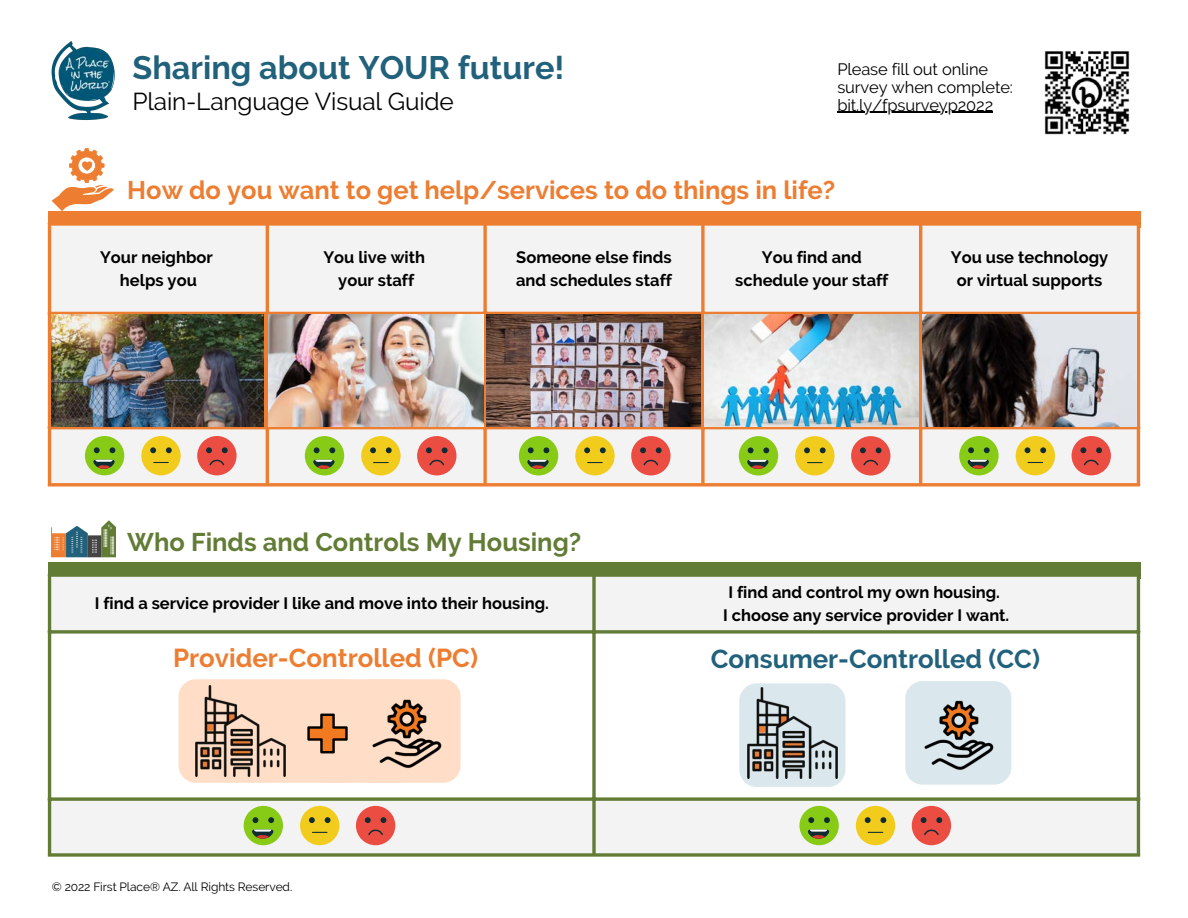
<style>
.page{position:relative;width:1188px;height:918px;background:#fff}
.page>*{position:absolute;margin:0;border:0;box-sizing:border-box;transform-origin:0 0}
.t1{font:700 32.4px "Raleway";color:#22617b}
.t2{font:700 25.8px "Raleway";color:#ed7d31}
.t3{font:700 25.8px "Raleway";color:#22617b}
.t4{font:700 25.5px "Raleway";color:#ed7d31}
.t5{font:700 25.5px "Raleway";color:#627c36}
.t6{font:24.45px "Raleway";letter-spacing:-.01em;color:#000}
.t7{font:700 16.5px/23px "Raleway";color:#000;text-align:center}
.t8{font:16.5px/18px "Raleway";letter-spacing:-.01em;color:#000}
.t9{font:12px "Raleway";letter-spacing:-.01em;color:#000}
</style>
<div class="page">
<div style="left:48px;top:211px;width:1092px;height:17px;background:#ed7d31"></div>
<div style="left:51px;top:226px;width:1086px;height:257px;background:#f3f3f3"></div>
<hr style="left:48px;top:226px;width:3px;height:257px;background:#ed7d31">
<hr style="left:266px;top:226px;width:3px;height:257px;background:#ed7d31">
<svg style="left:483px;top:226px;width:4px;height:257px"></svg>
<svg style="left:701px;top:226px;width:4px;height:257px"></svg>
<hr style="left:919px;top:226px;width:3px;height:257px;background:#ed7d31">
<hr style="left:1137px;top:226px;width:3px;height:257px;background:#ed7d31">
<svg style="left:51px;top:225px;width:1086px;height:1px"></svg>
<hr style="left:48px;top:312px;width:1092px;height:3px;background:#ed7d31">
<hr style="left:48px;top:426px;width:1092px;height:3px;background:#ed7d31">
<hr style="left:48px;top:483px;width:1092px;height:3px;background:#ed7d31">
<div style="left:197px;top:436px;width:40px;height:39px;background:#eb4d43;border-radius:50%"></div>
<svg style="left:206px;top:447px;width:6px;height:6px"></svg>
<svg style="left:222px;top:447px;width:6px;height:6px"></svg>
<svg style="left:210px;top:460px;width:14px;height:5px"></svg>
<div style="left:85px;top:436px;width:39px;height:39px;background:#88cb16;border-radius:50%"></div>
<svg style="left:94px;top:447px;width:6px;height:6px"></svg>
<svg style="left:110px;top:447px;width:5px;height:6px"></svg>
<svg style="left:93px;top:460px;width:22px;height:9px"></svg>
<div style="left:141px;top:436px;width:40px;height:39px;background:#f2cc1d;border-radius:50%"></div>
<svg style="left:150px;top:447px;width:6px;height:6px"></svg>
<svg style="left:166px;top:447px;width:6px;height:6px"></svg>
<svg style="left:154px;top:462px;width:14px;height:1px"></svg>
<img style="left:52px;top:315px;width:211px;height:111px">
<img style="left:268px;top:315px;width:215px;height:111px">
<img style="left:487px;top:315px;width:213px;height:111px">
<img style="left:704px;top:315px;width:214px;height:111px">
<img style="left:923px;top:315px;width:214px;height:111px">
<div style="left:417px;top:436px;width:39px;height:39px;background:#eb4d43;border-radius:50%"></div>
<svg style="left:426px;top:447px;width:6px;height:6px"></svg>
<svg style="left:442px;top:447px;width:6px;height:6px"></svg>
<svg style="left:429px;top:460px;width:15px;height:5px"></svg>
<div style="left:305px;top:436px;width:39px;height:39px;background:#88cb16;border-radius:50%"></div>
<svg style="left:314px;top:447px;width:6px;height:6px"></svg>
<svg style="left:329px;top:447px;width:6px;height:6px"></svg>
<svg style="left:313px;top:460px;width:22px;height:9px"></svg>
<div style="left:361px;top:436px;width:40px;height:39px;background:#f2cc1d;border-radius:50%"></div>
<svg style="left:370px;top:447px;width:6px;height:6px"></svg>
<svg style="left:386px;top:447px;width:6px;height:6px"></svg>
<svg style="left:374px;top:462px;width:14px;height:1px"></svg>
<div style="left:631px;top:436px;width:40px;height:39px;background:#eb4d43;border-radius:50%"></div>
<svg style="left:640px;top:447px;width:6px;height:6px"></svg>
<svg style="left:656px;top:447px;width:6px;height:6px"></svg>
<svg style="left:643px;top:460px;width:15px;height:5px"></svg>
<div style="left:519px;top:436px;width:39px;height:39px;background:#88cb16;border-radius:50%"></div>
<svg style="left:528px;top:447px;width:6px;height:6px"></svg>
<svg style="left:544px;top:447px;width:5px;height:6px"></svg>
<svg style="left:527px;top:460px;width:22px;height:9px"></svg>
<div style="left:575px;top:436px;width:40px;height:39px;background:#f2cc1d;border-radius:50%"></div>
<svg style="left:584px;top:447px;width:6px;height:6px"></svg>
<svg style="left:600px;top:447px;width:6px;height:6px"></svg>
<svg style="left:588px;top:462px;width:14px;height:1px"></svg>
<div style="left:851px;top:436px;width:39px;height:40px;background:#eb4d43;border-radius:50%"></div>
<svg style="left:860px;top:447px;width:6px;height:6px"></svg>
<svg style="left:876px;top:447px;width:6px;height:6px"></svg>
<svg style="left:863px;top:460px;width:15px;height:6px"></svg>
<div style="left:739px;top:436px;width:39px;height:40px;background:#88cb16;border-radius:50%"></div>
<svg style="left:748px;top:447px;width:6px;height:6px"></svg>
<svg style="left:763px;top:447px;width:6px;height:6px"></svg>
<svg style="left:747px;top:460px;width:22px;height:9px"></svg>
<div style="left:795px;top:436px;width:40px;height:40px;background:#f2cc1d;border-radius:50%"></div>
<svg style="left:804px;top:447px;width:6px;height:6px"></svg>
<svg style="left:820px;top:447px;width:6px;height:6px"></svg>
<svg style="left:808px;top:462px;width:14px;height:1px"></svg>
<div style="left:1072px;top:436px;width:39px;height:39px;background:#eb4d43;border-radius:50%"></div>
<svg style="left:1080px;top:447px;width:6px;height:6px"></svg>
<svg style="left:1096px;top:447px;width:6px;height:6px"></svg>
<svg style="left:1084px;top:460px;width:15px;height:5px"></svg>
<div style="left:959px;top:436px;width:40px;height:39px;background:#88cb16;border-radius:50%"></div>
<svg style="left:968px;top:447px;width:6px;height:6px"></svg>
<svg style="left:984px;top:447px;width:6px;height:6px"></svg>
<svg style="left:967px;top:460px;width:22px;height:9px"></svg>
<div style="left:1016px;top:436px;width:39px;height:39px;background:#f2cc1d;border-radius:50%"></div>
<svg style="left:1025px;top:447px;width:5px;height:6px"></svg>
<svg style="left:1040px;top:447px;width:6px;height:6px"></svg>
<svg style="left:1028px;top:462px;width:15px;height:1px"></svg>
<img style="left:52px;top:41px;width:63px;height:79px">
<svg style="left:52px;top:148px;width:62px;height:63px"></svg>
<img style="left:1044px;top:51px;width:86px;height:84px">
<hr style="left:837px;top:112px;width:156px;height:1px;background:#000">
<div style="left:48px;top:562px;width:1092px;height:17px;background:#627c36"></div>
<div style="left:51px;top:577px;width:1086px;height:276px;background:#f3f3f3"></div>
<svg style="left:51px;top:634px;width:1086px;height:163px"></svg>
<hr style="left:48px;top:577px;width:3px;height:276px;background:#627c36">
<svg style="left:592px;top:577px;width:4px;height:276px"></svg>
<hr style="left:1137px;top:577px;width:3px;height:276px;background:#627c36">
<svg style="left:51px;top:576px;width:1086px;height:1px"></svg>
<svg style="left:51px;top:630px;width:1086px;height:4px;background:#798f54"></svg>
<svg style="left:51px;top:797px;width:1086px;height:4px;background:#798f54"></svg>
<svg style="left:48px;top:853px;width:1092px;height:4px;background:#788f53"></svg>
<div style="left:739px;top:683px;width:106px;height:104px;background:#dae7ed;border-radius:17px"></div>
<div style="left:905px;top:681px;width:106px;height:104px;background:#dae7ed;border-radius:17px"></div>
<div style="left:356px;top:806px;width:39px;height:39px;background:#eb4d43;border-radius:50%"></div>
<svg style="left:365px;top:817px;width:6px;height:6px"></svg>
<svg style="left:381px;top:817px;width:5px;height:6px"></svg>
<svg style="left:368px;top:830px;width:15px;height:5px"></svg>
<div style="left:244px;top:806px;width:39px;height:39px;background:#88cb16;border-radius:50%"></div>
<svg style="left:253px;top:817px;width:5px;height:6px"></svg>
<svg style="left:268px;top:817px;width:6px;height:6px"></svg>
<svg style="left:252px;top:830px;width:22px;height:9px"></svg>
<div style="left:300px;top:806px;width:39px;height:39px;background:#f2cc1d;border-radius:50%"></div>
<svg style="left:309px;top:817px;width:6px;height:6px"></svg>
<svg style="left:325px;top:817px;width:6px;height:6px"></svg>
<svg style="left:312px;top:832px;width:15px;height:1px"></svg>
<div style="left:912px;top:806px;width:39px;height:39px;background:#eb4d43;border-radius:50%"></div>
<svg style="left:921px;top:817px;width:6px;height:6px"></svg>
<svg style="left:936px;top:817px;width:6px;height:6px"></svg>
<svg style="left:924px;top:830px;width:15px;height:5px"></svg>
<div style="left:799px;top:806px;width:40px;height:39px;background:#88cb16;border-radius:50%"></div>
<svg style="left:808px;top:817px;width:6px;height:6px"></svg>
<svg style="left:824px;top:817px;width:6px;height:6px"></svg>
<svg style="left:808px;top:830px;width:21px;height:9px"></svg>
<div style="left:856px;top:806px;width:39px;height:39px;background:#f2cc1d;border-radius:50%"></div>
<svg style="left:865px;top:817px;width:6px;height:6px"></svg>
<svg style="left:880px;top:817px;width:6px;height:6px"></svg>
<svg style="left:868px;top:832px;width:15px;height:1px"></svg>
<svg style="left:52px;top:520px;width:64px;height:37px"></svg>
<div style="left:179px;top:679px;width:106px;height:104px;background:#ffddc6;border-radius:17px"></div>
<div style="left:255px;top:679px;width:106px;height:104px;background:#ffddc6;border-radius:17px"></div>
<div style="left:308px;top:679px;width:106px;height:104px;background:#ffddc6;border-radius:17px"></div>
<div style="left:354px;top:679px;width:107px;height:104px;background:#ffddc6;border-radius:17px"></div>
<svg style="left:307px;top:714px;width:41px;height:39px"></svg>
<img style="left:196px;top:686px;width:90px;height:91px">
<img style="left:372px;top:699px;width:70px;height:70px">
<img style="left:748px;top:687px;width:90px;height:91px">
<img style="left:924px;top:700px;width:70px;height:70px">
<h1 class="t1" style="left:133px;top:49px;width:433px">Sharing about YOUR future!</h1>
<h3 class="t6" style="left:133px;top:87px;width:323px">Plain-Language Visual Guide</h3>
<p class="t8" style="left:837px;top:60px;width:177px">Please fill out online survey when complete: bit.ly/fpsurveyp2022</p>
<h3 class="t4" style="left:127px;top:175px;width:709px">How do you want to get help/services to do things in life?</h3>
<p class="t7" style="left:100px;top:246px;width:114px">Your neighbor helps you</p>
<p class="t7" style="left:323px;top:246px;width:103px">You live with your staff</p>
<p class="t7" style="left:516px;top:246px;width:157px;text-align:left">Someone else finds and schedules staff</p>
<p class="t7" style="left:735px;top:246px;width:155px">You find and schedule your staff</p>
<p class="t7" style="left:951px;top:246px;width:159px">You use technology or virtual supports</p>
<h3 class="t5" style="left:127px;top:527px;width:455px">Who Finds and Controls My Housing?</h3>
<p class="t7" style="left:95px;top:592px;width:456px">I find a service provider I like and move into their housing.</p>
<p class="t7" style="left:723px;top:581px;width:288px;line-height:22.5px">I find and control my own housing.<br>I choose any service provider I want.</p>
<h2 class="t2" style="left:173px;top:643px;width:306px">Provider-Controlled (PC)</h2>
<h2 class="t3" style="left:711px;top:643px;width:331px">Consumer-Controlled (CC)</h2>
<p class="t9" style="left:52px;top:880px;width:242px">© 2022 First Place® AZ. All Rights Reserved.</p>
</div>
